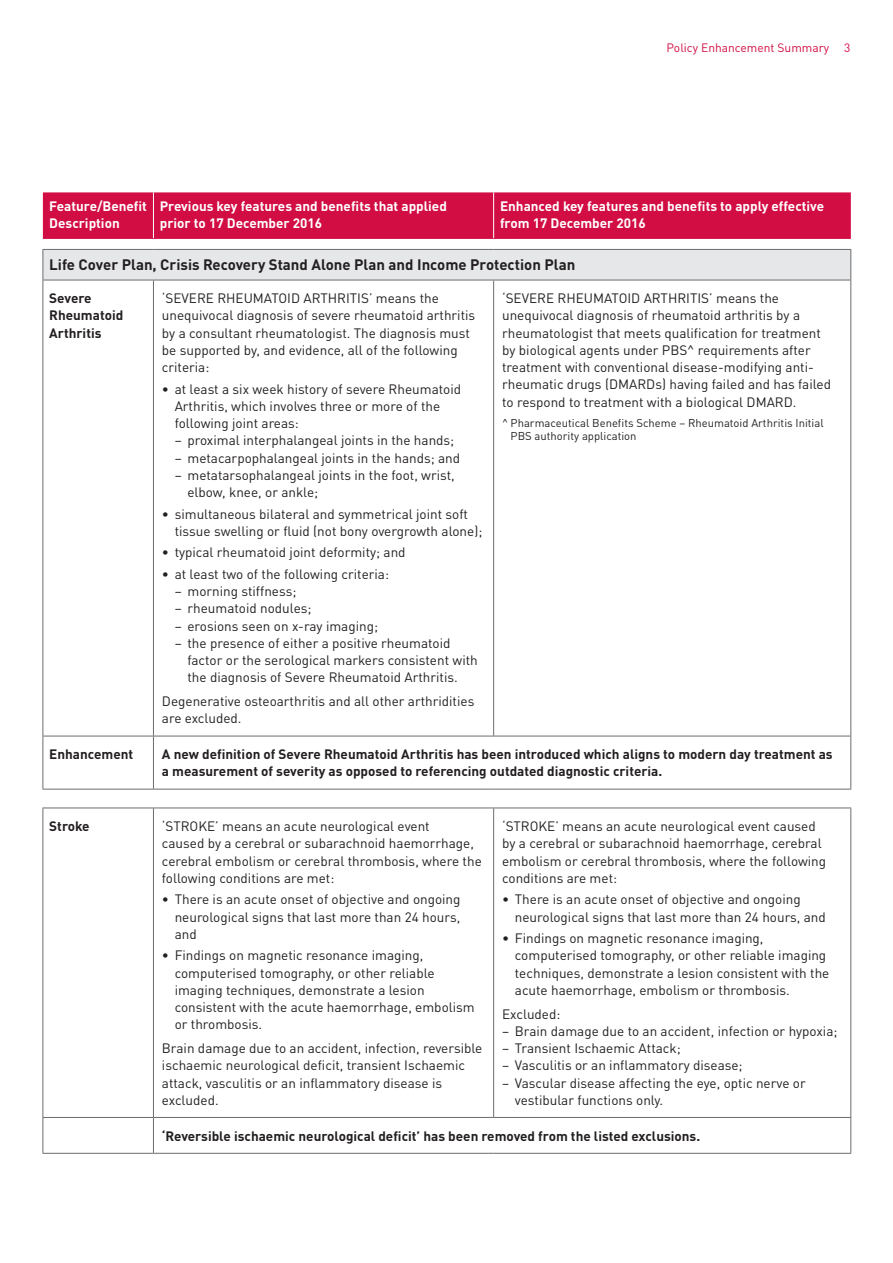
<style>
.page{position:relative;width:893px;height:1263px;background:#fff}
.page>*{position:absolute;margin:0;border:0;box-sizing:border-box;transform-origin:0 0}
.t1{font:700 15px "DINOT";color:#231f20}
.t2{font:13.5px/17.2px "DINOT";color:#231f20}
.t3{font:700 13.5px/17.2px "DINOT";color:#231f20}
.t4{font:700 13.5px/16.5px "DINOT";color:#fff}
.t5{font:12px "DINOT";color:#d20d44}
.t6{font:11.25px/13.5px "DINOT";color:#231f20}
</style>
<div class="page">
<div style="left:43px;top:192px;width:808px;height:46px;background:#d20d44"></div>
<div style="left:43px;top:249px;width:808px;height:31px;background:#e6e7e9"></div>
<hr style="left:43px;top:280px;width:110px;height:1px;background:#6c6d70">
<hr style="left:153px;top:280px;width:341px;height:1px;background:#6c6d70">
<hr style="left:153px;top:280px;width:1px;height:456px;background:#6c6d70">
<hr style="left:494px;top:280px;width:357px;height:1px;background:#6c6d70">
<hr style="left:493px;top:280px;width:1px;height:456px;background:#6c6d70">
<hr style="left:43px;top:736px;width:110px;height:1px;background:#6c6d70">
<hr style="left:153px;top:736px;width:341px;height:1px;background:#6c6d70">
<hr style="left:153px;top:736px;width:1px;height:53px;background:#6c6d70">
<hr style="left:494px;top:736px;width:357px;height:1px;background:#6c6d70">
<hr style="left:153px;top:808px;width:1px;height:309px;background:#6c6d70">
<hr style="left:493px;top:808px;width:1px;height:309px;background:#6c6d70">
<hr style="left:43px;top:1117px;width:110px;height:1px;background:#6c6d70">
<hr style="left:153px;top:1117px;width:341px;height:1px;background:#6c6d70">
<hr style="left:153px;top:1118px;width:1px;height:35px;background:#6c6d70">
<hr style="left:494px;top:1117px;width:357px;height:1px;background:#6c6d70">
<hr style="left:43px;top:789px;width:110px;height:1px;background:#6c6d70">
<hr style="left:153px;top:789px;width:341px;height:1px;background:#6c6d70">
<hr style="left:494px;top:789px;width:357px;height:1px;background:#6c6d70">
<hr style="left:43px;top:807px;width:110px;height:1px;background:#6c6d70">
<hr style="left:153px;top:807px;width:341px;height:1px;background:#6c6d70">
<hr style="left:494px;top:807px;width:357px;height:1px;background:#6c6d70">
<hr style="left:43px;top:1153px;width:110px;height:1px;background:#6c6d70">
<hr style="left:153px;top:1153px;width:341px;height:1px;background:#6c6d70">
<hr style="left:494px;top:1153px;width:357px;height:1px;background:#6c6d70">
<hr style="left:43px;top:238px;width:110px;height:1px;background:#d20d44">
<hr style="left:153px;top:238px;width:341px;height:1px;background:#d20d44">
<hr style="left:494px;top:238px;width:357px;height:1px;background:#d20d44">
<hr style="left:43px;top:250px;width:1px;height:30px;background:#6c6d70">
<hr style="left:850px;top:250px;width:1px;height:30px;background:#6c6d70">
<hr style="left:43px;top:280px;width:1px;height:456px;background:#6c6d70">
<hr style="left:850px;top:280px;width:1px;height:456px;background:#6c6d70">
<hr style="left:43px;top:736px;width:1px;height:53px;background:#6c6d70">
<hr style="left:850px;top:736px;width:1px;height:53px;background:#6c6d70">
<hr style="left:43px;top:808px;width:1px;height:309px;background:#6c6d70">
<hr style="left:850px;top:808px;width:1px;height:309px;background:#6c6d70">
<hr style="left:43px;top:1118px;width:1px;height:35px;background:#6c6d70">
<hr style="left:850px;top:1118px;width:1px;height:35px;background:#6c6d70">
<hr style="left:153px;top:192px;width:1px;height:46px;background:#fff">
<hr style="left:493px;top:192px;width:1px;height:46px;background:#fff">
<hr style="left:43px;top:249px;width:110px;height:1px;background:#6c6d70">
<hr style="left:153px;top:249px;width:341px;height:1px;background:#6c6d70">
<hr style="left:494px;top:249px;width:357px;height:1px;background:#6c6d70">
<p class="t5" style="left:666px;top:40px;width:164px">Policy Enhancement Summary</p>
<p class="t5" style="left:844px;top:40px;width:8px">3</p>
<p class="t4" style="left:49px;top:198px;width:99px">Feature/Benefit<br>Description</p>
<p class="t4" style="left:160px;top:198px;width:289px">Previous key features and benefits that applied prior to 17 December 2016</p>
<p class="t4" style="left:500px;top:198px;width:326px">Enhanced key features and benefits to apply effective from 17 December 2016</p>
<p class="t1" style="left:49px;top:255px;width:527px">Life Cover Plan, Crisis Recovery Stand Alone Plan and Income Protection Plan</p>
<p class="t3" style="left:49px;top:289px;width:76px">Severe<br>Rheumatoid<br>Arthritis</p>
<p class="t2" style="left:162px;top:289px;width:315px">‘SEVERE RHEUMATOID ARTHRITIS’ means the unequivocal diagnosis of severe rheumatoid arthritis by a consultant rheumatologist. The diagnosis must be supported by, and evidence, all of the following criteria:</p>
<p class="t2" style="left:175px;top:380px;width:288px;text-indent:-13px">• at least a six week history of severe Rheumatoid<br>Arthritis, which involves three or more of the following joint areas:</p>
<p class="t2" style="left:175px;top:432px;width:281px">– proximal interphalangeal joints in the hands;</p>
<p class="t2" style="left:175px;top:449px;width:287px">– metacarpophalangeal joints in the hands; and</p>
<p class="t2" style="left:187px;top:466px;width:269px;text-indent:-13px">– metatarsophalangeal joints in the foot, wrist, elbow, knee, or ankle;</p>
<p class="t2" style="left:175px;top:505px;width:309px;text-indent:-13px">• simultaneous bilateral and symmetrical joint soft tissue swelling or fluid (not bony overgrowth alone);</p>
<p class="t2" style="left:162px;top:544px;width:245px">• typical rheumatoid joint deformity; and</p>
<p class="t2" style="left:162px;top:565px;width:229px">• at least two of the following criteria:</p>
<p class="t2" style="left:175px;top:582px;width:123px">– morning stiffness;</p>
<p class="t2" style="left:175px;top:600px;width:138px">– rheumatoid nodules;</p>
<p class="t2" style="left:175px;top:617px;width:205px">– erosions seen on x-ray imaging;</p>
<p class="t2" style="left:187px;top:634px;width:292px;text-indent:-13px">– the presence of either a positive rheumatoid factor or the serological markers consistent with the diagnosis of Severe Rheumatoid Arthritis.</p>
<p class="t2" style="left:162px;top:692px;width:314px">Degenerative osteoarthritis and all other arthridities are excluded.</p>
<p class="t2" style="left:502px;top:289px;width:330px">‘SEVERE RHEUMATOID ARTHRITIS’ means the unequivocal diagnosis of rheumatoid arthritis by a rheumatologist that meets qualification for treatment by biological agents under PBS^ requirements after treatment with conventional disease-modifying anti&shy;rheumatic drugs (DMARDs) having failed and has failed to respond to treatment with a biological DMARD.</p>
<p class="t6" style="left:511px;top:415px;width:314px;text-indent:-9px">^ Pharmaceutical Benefits Scheme – Rheumatoid Arthritis Initial<br>PBS authority application</p>
<p class="t3" style="left:49px;top:745px;width:85px">Enhancement</p>
<p class="t3" style="left:162px;top:745px;width:672px">A new definition of Severe Rheumatoid Arthritis has been introduced which aligns to modern day treatment as a measurement of severity as opposed to referencing outdated diagnostic criteria.</p>
<p class="t3" style="left:49px;top:817px;width:42px">Stroke</p>
<p class="t2" style="left:162px;top:817px;width:321px">‘STROKE’ means an acute neurological event<br>caused by a cerebral or subarachnoid haemorrhage, cerebral embolism or cerebral thrombosis, where the following conditions are met:</p>
<p class="t2" style="left:175px;top:890px;width:287px;text-align:justify;text-indent:-13px">• There is an acute onset of objective and ongoing neurological signs that last more than 24 hours, and</p>
<p class="t2" style="left:175px;top:946px;width:302px;text-indent:-13px">• Findings on magnetic resonance imaging, computerised tomography, or other reliable imaging techniques, demonstrate a lesion consistent with the acute haemorrhage, embolism or thrombosis.</p>
<p class="t2" style="left:162px;top:1039px;width:322px">Brain damage due to an accident, infection, reversible ischaemic neurological deficit, transient Ischaemic attack, vasculitis or an inflammatory disease is excluded.</p>
<p class="t2" style="left:502px;top:817px;width:325px">‘STROKE’ means an acute neurological event caused by a cerebral or subarachnoid haemorrhage, cerebral embolism or cerebral thrombosis, where the following conditions are met:</p>
<p class="t2" style="left:515px;top:891px;width:312px;text-indent:-13px">• There is an acute onset of objective and ongoing neurological signs that last more than 24 hours, and</p>
<p class="t2" style="left:515px;top:929px;width:316px;text-indent:-13px">• Findings on magnetic resonance imaging, computerised tomography, or other reliable imaging techniques, demonstrate a lesion consistent with the acute haemorrhage, embolism or thrombosis.</p>
<p class="t2" style="left:502px;top:1005px;width:60px">Excluded:</p>
<p class="t2" style="left:502px;top:1022px;width:337px">– Brain damage due to an accident, infection or hypoxia;</p>
<p class="t2" style="left:502px;top:1039px;width:180px">– Transient Ischaemic Attack;</p>
<p class="t2" style="left:502px;top:1056px;width:242px">– Vasculitis or an inflammatory disease;</p>
<p class="t2" style="left:515px;top:1074px;width:292px;text-indent:-13px">– Vascular disease affecting the eye, optic nerve or vestibular functions only.</p>
<p class="t3" style="left:162px;top:1127px;width:540px">‘Reversible ischaemic neurological deficit’ has been removed from the listed exclusions.</p>
</div>
